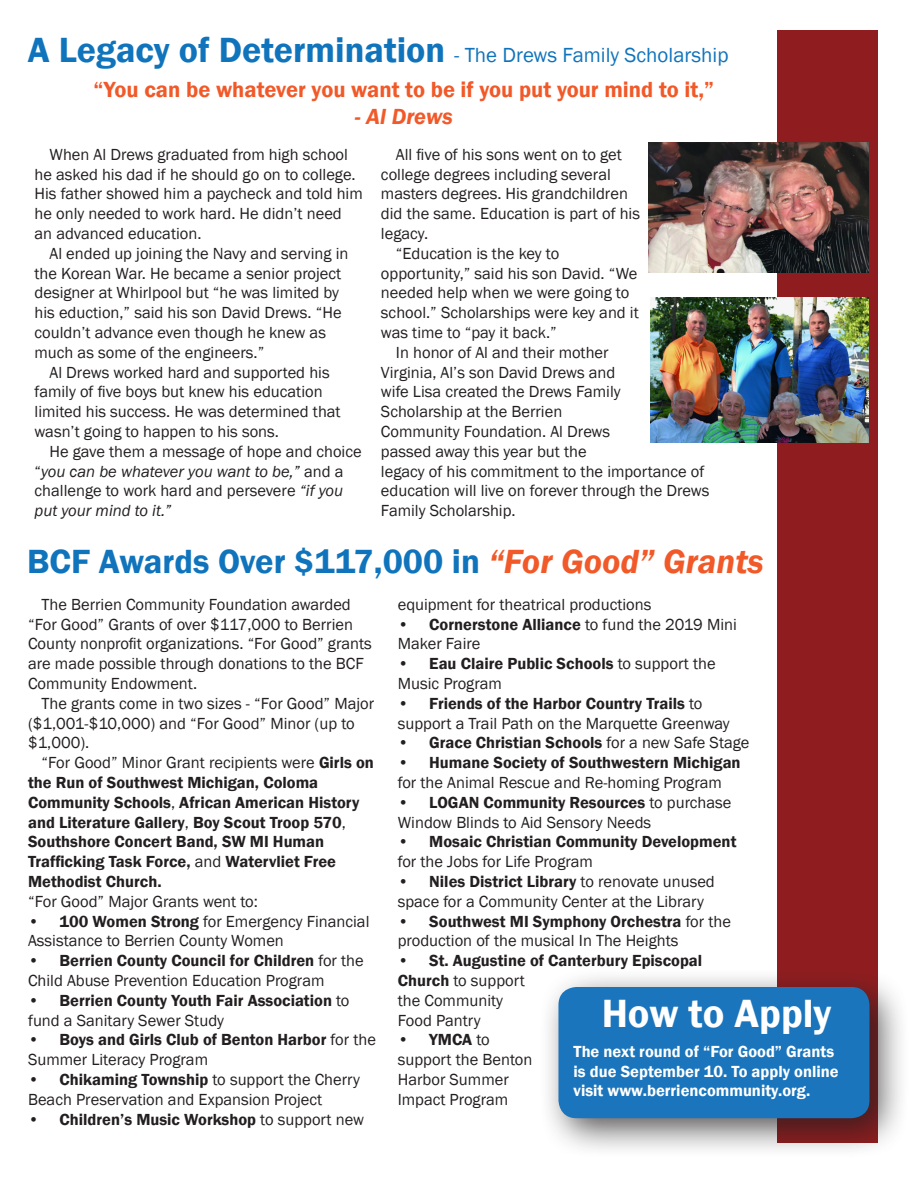
<style>
.page{position:relative;width:918px;height:1188px;background:#fff}
.page>*{position:absolute;margin:0;border:0;box-sizing:border-box;transform-origin:0 0}
.t1{font:600 40.5px "Franklin Gothic";color:#fff}
.t2{font:600 34.5px "Franklin Gothic";color:#1074bc}
.t3{font:600 22.5px "Franklin Gothic";color:#f15929}
.t4{font:italic 600 22.5px "Franklin Gothic";color:#f15929}
.t5{font:21px "Franklin Gothic";color:#1074bc}
.t6{font:16.5px/19.8px "Franklin Gothic";color:#231f20}
.t7{font:600 16.5px/19.8px "Franklin Gothic";color:#231f20}
.t8{font:600 16.5px/19.8px "Franklin Gothic";color:#fff}
.s1{font-weight:600;font-size:36px}
.s2{font-style:italic}
.s3{font-style:italic;color:#f15929}
.s4{font-weight:400}
.s5{font-weight:600}
</style>
<div class="page">
<div style="left:778px;top:30px;width:100px;height:1113px;background:#8f1d1f"></div>
<div style="left:539px;top:967px;width:371px;height:192px;background:#231f20;opacity:.75"></div>
<div style="left:558px;top:987px;width:312px;height:131px;background:#1b75bc;border-radius:18px"></div>
<img style="left:648px;top:143px;width:220px;height:129px">
<img style="left:650px;top:297px;width:218px;height:146px">
<p class="t5" style="left:28px;top:42px;width:702px"><span class="s1">A Legacy of Determination</span> - The Drews Family Scholarship</p>
<p class="t3" style="left:94px;top:75px;width:622px">“You can be whatever you want to be if you put your mind to it,”</p>
<p class="t4" style="left:355px;top:102px;width:99px">- Al Drews</p>
<p class="t6" style="left:35px;top:145px;width:330px;text-indent:15px">When Al Drews graduated from high school he asked his dad if he should go on to college.<br>His father showed him a paycheck and told him he only needed to work hard. He didn’t need an advanced education.</p>
<p class="t6" style="left:35px;top:244px;width:315px;text-indent:15px">Al ended up joining the Navy and serving in the Korean War. He became a senior project designer at Whirlpool but “he was limited by his eduction,” said his son David Drews. “He couldn’t advance even though he knew as much as some of the engineers.”</p>
<p class="t6" style="left:35px;top:363px;width:308px;text-indent:15px">Al Drews worked hard and supported his family of five boys but knew his education limited his success. He was determined that wasn’t going to happen to his sons.</p>
<p class="t6" style="left:35px;top:442px;width:329px;text-indent:15px">He gave them a message of hope and choice “<span class="s2">you can be whatever you want to be,”</span> and a challenge to work hard and persevere <span class="s2">“if you put your mind to it.”</span></p>
<p class="t6" style="left:381px;top:145px;width:261px;text-indent:15px">All five of his sons went on to get college degrees including several masters degrees. His grandchildren did the same. Education is part of his legacy.</p>
<p class="t6" style="left:381px;top:244px;width:259px;text-indent:15px">“Education is the key to opportunity,” said his son David. “We needed help when we were going to school.” Scholarships were key and it was time to “pay it back.”</p>
<p class="t6" style="left:381px;top:343px;width:330px;text-indent:15px">In honor of Al and their mother<br>Virginia, Al’s son David Drews and<br>wife Lisa created the Drews Family<br>Scholarship at the Berrien<br>Community Foundation. Al Drews<br>passed away this year but the<br>legacy of his commitment to the importance of education will live on forever through the Drews Family Scholarship.</p>
<p class="t2" style="left:27px;top:540px;width:738px">BCF Awards Over $117,000 in <span class="s3">“For Good” Grants</span></p>
<p class="t6" style="left:28px;top:595px;width:345px;text-indent:14px">The Berrien Community Foundation awarded “For Good” Grants of over $117,000 to Berrien County nonprofit organizations. “For Good” grants are made possible through donations to the BCF Community Endowment.</p>
<p class="t6" style="left:28px;top:694px;width:348px;text-indent:14px">The grants come in two sizes - “For Good” Major ($1,001-$10,000) and “For Good” Minor (up to $1,000).</p>
<p class="t7" style="left:28px;top:753px;width:347px;text-indent:14px"><span class="s4">“For Good” Minor Grant recipients were</span> Girls on the Run of Southwest Michigan, Coloma Community Schools<span class="s4">,</span> African American History and Literature Gallery<span class="s4">,</span> Boy Scout Troop 570<span class="s4">, </span>Southshore Concert Band, SW MI Human Trafficking Task Force, <span class="s4">and</span> Watervliet Free Methodist Church.<br><span class="s4">“For Good” Major Grants went to:</span></p>
<p class="t6" style="left:28px;top:912px;width:343px">• <span class="s5">100 Women Strong</span> for Emergency Financial<br>Assistance to Berrien County Women</p>
<p class="t6" style="left:28px;top:951px;width:337px">• <span class="s5">Berrien County Council for Children</span> for the<br>Child Abuse Prevention Education Program</p>
<p class="t7" style="left:28px;top:991px;width:323px"><span class="s4">•</span> Berrien County Youth Fair Association <span class="s4">to fund a Sanitary Sewer Study</span></p>
<p class="t7" style="left:28px;top:1030px;width:349px"><span class="s4">•</span> Boys and Girls Club of Benton Harbor <span class="s4">for the<br>Summer Literacy Program</span></p>
<p class="t6" style="left:28px;top:1070px;width:333px">• <span class="s5">Chikaming Township</span> to support the Cherry<br>Beach Preservation and Expansion Project</p>
<p class="t7" style="left:28px;top:1109px;width:337px"><span class="s4">•</span> Children’s Music Workshop <span class="s4">to support new</span></p>
<p class="t6" style="left:398px;top:595px;width:255px">equipment for theatrical productions</p>
<p class="t6" style="left:398px;top:615px;width:341px">• <span class="s5">Cornerstone Alliance</span> to fund the 2019 Mini<br>Maker Faire</p>
<p class="t6" style="left:398px;top:654px;width:319px">• <span class="s5">Eau Claire Public Schools</span> to support the<br>Music Program</p>
<p class="t6" style="left:398px;top:694px;width:333px">• <span class="s5">Friends of the Harbor Country Trails</span> to support a Trail Path on the Marquette Greenway</p>
<p class="t7" style="left:398px;top:733px;width:353px"><span class="s4">•</span> Grace Christian Schools <span class="s4">for a new Safe Stage</span></p>
<p class="t6" style="left:398px;top:753px;width:344px">• <span class="s5">Humane Society of Southwestern Michigan </span>for the Animal Rescue and Re-homing Program</p>
<p class="t6" style="left:398px;top:793px;width:335px">• <span class="s5">LOGAN Community Resources</span> to purchase<br>Window Blinds to Aid Sensory Needs</p>
<p class="t7" style="left:398px;top:832px;width:340px"><span class="s4">•</span> Mosaic Christian Community Development <span class="s4">for the Jobs for Life Program</span></p>
<p class="t6" style="left:398px;top:872px;width:319px">• <span class="s5">Niles District Library</span> to renovate unused space for a Community Center at the Library</p>
<p class="t6" style="left:398px;top:912px;width:335px">• <span class="s5">Southwest MI Symphony Orchestra</span> for the production of the musical In The Heights</p>
<p class="t7" style="left:398px;top:951px;width:306px"><span class="s4">•</span> St. Augustine of Canterbury Episcopal<br>Church <span class="s4">to support<br>the Community<br>Food Pantry</span></p>
<p class="t6" style="left:398px;top:1030px;width:136px">• <span class="s5">YMCA</span> to support the Benton<br>Harbor Summer<br>Impact Program</p>
<p class="t1" style="left:602px;top:989px;width:231px">How to Apply</p>
<p class="t8" style="left:574px;top:1042px;width:267px">The next round of “For Good” Grants is due September 10. To apply online visit www.berriencommunity.org.</p>
</div>
